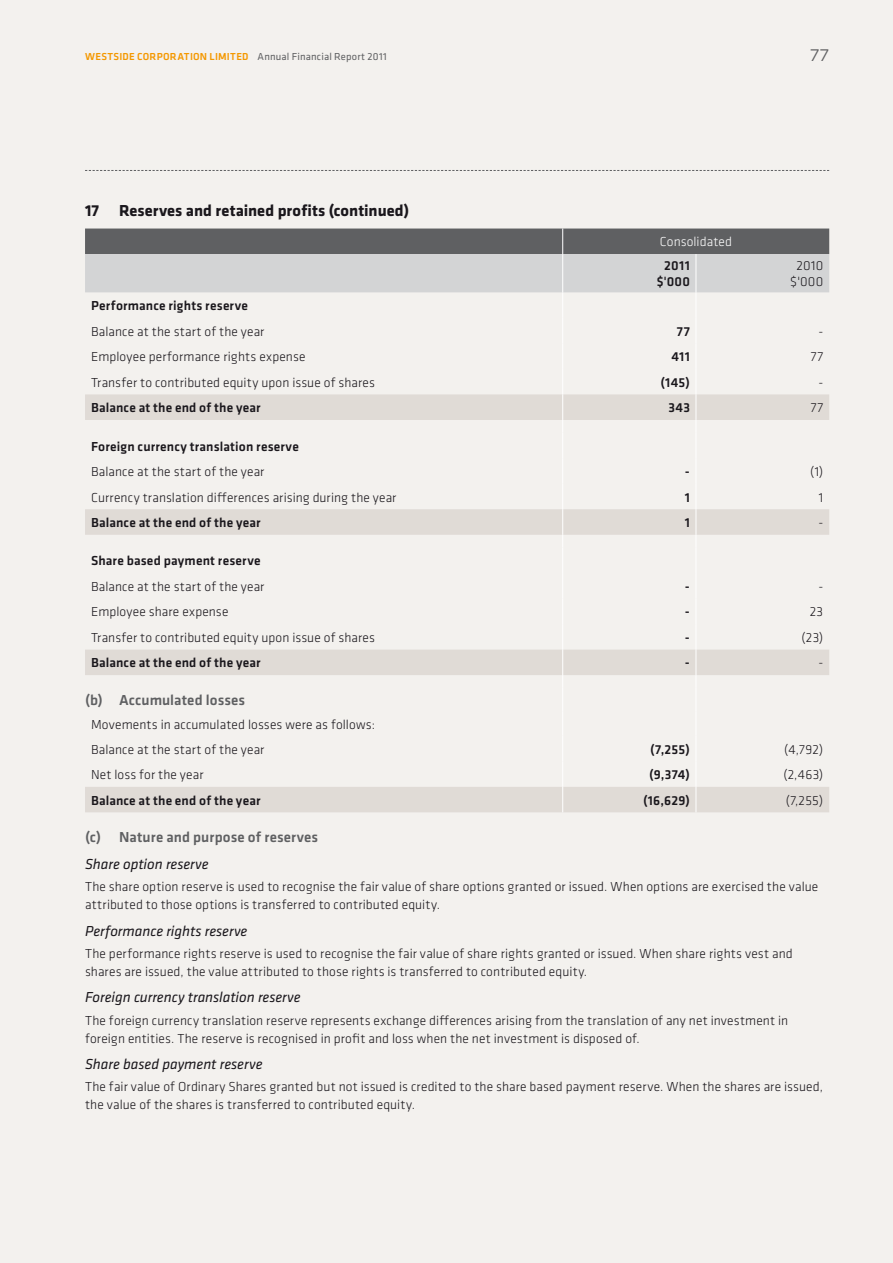
<style>
.page{position:relative;width:893px;height:1263px;background:#f3f1ee}
.page>*{position:absolute;margin:0;border:0;box-sizing:border-box;transform-origin:0 0}
.t1{font:300 22.5px "Klavika";color:#5f6062}
.t2{font:700 16.5px "Klavika";color:#1a171c}
.t3{font:italic 15px "Klavika";letter-spacing:-.005em;color:#1a171c}
.t4{font:500 15px "Klavika";letter-spacing:.005em;color:#5f6062}
.t5{font:300 13.5px/18px "Klavika";letter-spacing:.01em;color:#1a171c}
.t6{font:500 13.5px/16.2px "Klavika";letter-spacing:.01em;color:#1a171c;text-align:center}
.t7{font:300 13.5px "Klavika";letter-spacing:.005em;color:#fff}
.t8{font:500 10.5px "Klavika";letter-spacing:.02em;color:#f39800}
.s1{font-weight:400;color:#5f6062}
</style>
<div class="page">
<svg style="left:85px;top:170px;width:744px;height:1px"></svg>
<svg style="left:85px;top:229px;width:744px;height:583px"></svg>
<hr style="left:562px;top:254px;width:1px;height:38px;background:#fff">
<hr style="left:696px;top:254px;width:1px;height:38px;background:#fff">
<p class="t8" style="left:85px;top:51px;width:303px">WESTSIDE CORPORATION LIMITED <span class="s1">Annual Financial Report 2011</span></p>
<h1 class="t1" style="left:810px;top:41px;width:21px">77</h1>
<p class="t2" style="left:85px;top:202px;width:326px">17 Reserves and retained profits (continued)</p>
<p class="t7" style="left:660px;top:234px;width:74px">Consolidated</p>
<p class="t6" style="left:657px;top:258px;width:35px">2011 $'000</p>
<p class="t5" style="left:790px;top:258px;width:34px;line-height:16.2px;text-align:center">2010 $'000</p>
<p class="t6" style="left:91px;top:298px;width:158px">Performance rights reserve</p>
<p class="t5" style="left:91px;top:322px;width:175px">Balance at the start of the year</p>
<p class="t6" style="left:677px;top:323px;width:15px">77</p>
<p class="t5" style="left:818px;top:322px;width:6px">-</p>
<p class="t5" style="left:91px;top:348px;width:216px">Employee performance rights expense</p>
<p class="t6" style="left:671px;top:349px;width:20px">411</p>
<p class="t5" style="left:811px;top:348px;width:14px">77</p>
<p class="t5" style="left:91px;top:373px;width:285px">Transfer to contributed equity upon issue of shares</p>
<p class="t6" style="left:660px;top:374px;width:31px">(145)</p>
<p class="t5" style="left:818px;top:373px;width:6px">-</p>
<p class="t6" style="left:91px;top:400px;width:171px">Balance at the end of the year</p>
<p class="t6" style="left:668px;top:400px;width:23px">343</p>
<p class="t5" style="left:811px;top:399px;width:14px">77</p>
<p class="t6" style="left:91px;top:438px;width:209px">Foreign currency translation reserve</p>
<p class="t5" style="left:91px;top:463px;width:175px">Balance at the start of the year</p>
<p class="t6" style="left:685px;top:464px;width:7px">-</p>
<p class="t5" style="left:810px;top:463px;width:14px">(1)</p>
<p class="t5" style="left:91px;top:488px;width:307px">Currency translation differences arising during the year</p>
<p class="t6" style="left:685px;top:489px;width:7px">1</p>
<p class="t5" style="left:819px;top:488px;width:6px">1</p>
<p class="t6" style="left:91px;top:515px;width:171px">Balance at the end of the year</p>
<p class="t6" style="left:685px;top:515px;width:7px">1</p>
<p class="t5" style="left:818px;top:514px;width:6px">-</p>
<p class="t6" style="left:91px;top:553px;width:171px">Share based payment reserve</p>
<p class="t5" style="left:91px;top:578px;width:175px">Balance at the start of the year</p>
<p class="t6" style="left:685px;top:578px;width:7px">-</p>
<p class="t5" style="left:818px;top:578px;width:6px">-</p>
<p class="t5" style="left:91px;top:603px;width:139px">Employee share expense</p>
<p class="t6" style="left:685px;top:604px;width:7px">-</p>
<p class="t5" style="left:810px;top:603px;width:15px">23</p>
<p class="t5" style="left:91px;top:629px;width:285px">Transfer to contributed equity upon issue of shares</p>
<p class="t6" style="left:685px;top:630px;width:7px">-</p>
<p class="t5" style="left:801px;top:629px;width:23px">(23)</p>
<p class="t6" style="left:91px;top:655px;width:171px">Balance at the end of the year</p>
<p class="t6" style="left:685px;top:655px;width:7px">-</p>
<p class="t5" style="left:818px;top:654px;width:6px">-</p>
<p class="t4" style="left:85px;top:692px;width:162px">(b) Accumulated losses</p>
<p class="t5" style="left:91px;top:712px;width:285px;line-height:24.8px">Movements in accumulated losses were as follows:<br>Balance at the start of the year</p>
<p class="t6" style="left:650px;top:741px;width:41px">(7,255)</p>
<p class="t5" style="left:784px;top:740px;width:40px">(4,792)</p>
<p class="t5" style="left:91px;top:766px;width:114px">Net loss for the year</p>
<p class="t6" style="left:649px;top:767px;width:42px">(9,374)</p>
<p class="t5" style="left:783px;top:766px;width:41px">(2,463)</p>
<p class="t6" style="left:91px;top:792px;width:171px">Balance at the end of the year</p>
<p class="t6" style="left:643px;top:792px;width:48px">(16,629)</p>
<p class="t5" style="left:786px;top:791px;width:39px">(7,255)</p>
<p class="t4" style="left:85px;top:829px;width:235px">(c) Nature and purpose of reserves</p>
<p class="t3" style="left:85px;top:856px;width:125px">Share option reserve</p>
<p class="t5" style="left:85px;top:878px;width:735px">The share option reserve is used to recognise the fair value of share options granted or issued. When options are exercised the value attributed to those options is transferred to contributed equity.</p>
<p class="t3" style="left:85px;top:922px;width:164px">Performance rights reserve</p>
<p class="t5" style="left:85px;top:945px;width:709px">The performance rights reserve is used to recognise the fair value of share rights granted or issued. When share rights vest and shares are issued, the value attributed to those rights is transferred to contributed equity.</p>
<p class="t3" style="left:85px;top:989px;width:217px">Foreign currency translation reserve</p>
<p class="t5" style="left:85px;top:1011px;width:705px">The foreign currency translation reserve represents exchange differences arising from the translation of any net investment in foreign entities. The reserve is recognised in profit and loss when the net investment is disposed of.</p>
<p class="t3" style="left:85px;top:1056px;width:179px">Share based payment reserve</p>
<p class="t5" style="left:85px;top:1078px;width:739px">The fair value of Ordinary Shares granted but not issued is credited to the share based payment reserve. When the shares are issued, the value of the shares is transferred to contributed equity.</p>
</div>
